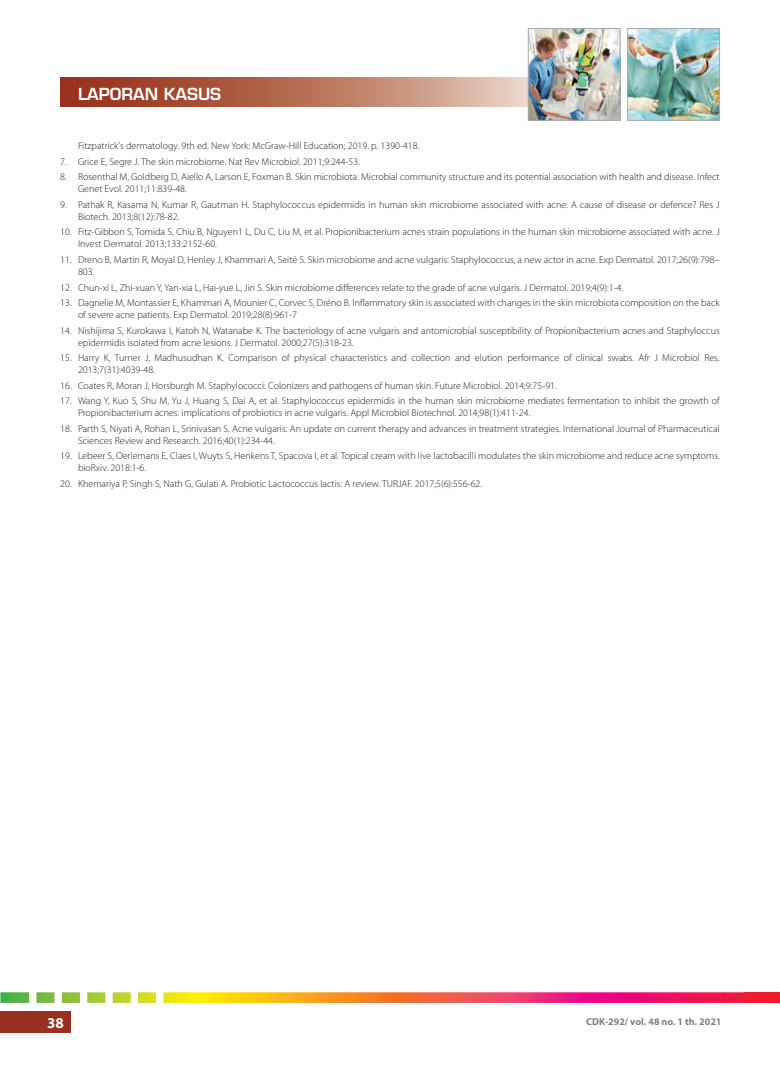
<style>
.page{position:relative;width:780px;height:1088px;background:#fff}
.page>*{position:absolute;margin:0;border:0;box-sizing:border-box;transform-origin:0 0}
.t1{font:600 16.25px "Eurostile LT Std";color:#fff}
.t2{font:700 15px "Myriad Pro";color:#fff}
.t3{font:300 10px/12px "Myriad Pro";color:#231f20}
.t4{font:700 10px "Myriad Pro";color:#808285}
</style>
<div class="page">
<svg style="left:60px;top:78px;width:468px;height:29px;background:#b8745d"></svg>
<img style="left:530px;top:30px;width:88px;height:88px">
<div style="left:528px;top:28px;width:92px;height:92px;border:1px solid #a8a9ad"></div>
<img style="left:629px;top:30px;width:88px;height:88px">
<div style="left:627px;top:28px;width:92px;height:92px;border:1px solid #a8a9ad"></div>
<div style="left:0;top:1012px;width:71px;height:21px;background:#98301f"></div>
<svg style="left:0;top:992px;width:780px;height:11px;background:#e57c4f"></svg>
<h1 class="t1" style="left:78px;top:84px;width:145px">LAPORAN KASUS</h1>
<p class="t3" style="left:78px;top:140px;width:343px">Fitzpatrick's dermatology. 9th ed. New York: McGraw-Hill Education; 2019. p. 1390-418.</p>
<p class="t3" style="left:60px;top:156px;width:301px">7. Grice E, Segre J. The skin microbiome. Nat Rev Microbiol. 2011;9:244-53.</p>
<p class="t3" style="left:78px;top:171px;width:643px;text-indent:-18px">8. Rosenthal M, Goldberg D, Aiello A, Larson E, Foxman B. Skin microbiota: Microbial community structure and its potential association with health and disease. Infect<br>Genet Evol. 2011;11:839-48.</p>
<p class="t3" style="left:78px;top:199px;width:643px;text-indent:-18px">9. Pathak R, Kasama N, Kumar R, Gautman H. Staphylococcus epidermidis in human skin microbiome associated with acne: A cause of disease or defence? Res J<br>Biotech. 2013;8(12):78-82.</p>
<p class="t3" style="left:78px;top:226px;width:643px;text-indent:-18px">10. Fitz-Gibbon S, Tomida S, Chiu B, Nguyen1 L, Du C, Liu M, et al. Propionibacterium acnes strain populations in the human skin microbiome associated with acne. J<br>Invest Dermatol. 2013;133:2152-60.</p>
<p class="t3" style="left:78px;top:254px;width:643px;text-indent:-18px">11. Dreno B, Martin R, Moyal D, Henley J, Khammari A, Seité S. Skin microbiome and acne vulgaris: Staphylococcus, a new actor in acne. Exp Dermatol. 2017;26(9):798–<br>803.</p>
<p class="t3" style="left:60px;top:281px;width:564px">12. Chun-xi L, Zhi-xuan Y, Yan-xia L, Hai-yue L, Jin S. Skin microbiome differences relate to the grade of acne vulgaris. J Dermatol. 2019;4(9):1-4.</p>
<p class="t3" style="left:78px;top:297px;width:643px;text-indent:-18px">13. Dagnelie M, Montassier E, Khammari A, Mounier C, Corvec S, Dréno B. Inflammatory skin is associated with changes in the skin microbiota composition on the back of severe acne patients. Exp Dermatol. 2019;28(8):961-7</p>
<p class="t3" style="left:78px;top:324px;width:643px;text-indent:-18px">14. Nishijima S, Kurokawa I, Katoh N, Watanabe K. The bacteriology of acne vulgaris and antomicrobial susceptibility of Propionibacterium acnes and Staphyloccus epidermidis isolated from acne lesions. J Dermatol. 2000;27(5):318-23.</p>
<p class="t3" style="left:78px;top:352px;width:643px;text-indent:-18px">15. Harry K, Turner J, Madhusudhan K. Comparison of physical characteristics and collection and elution performance of clinical swabs. Afr J Microbiol Res.<br>2013;7(31):4039-48.</p>
<p class="t3" style="left:60px;top:380px;width:498px">16. Coates R, Moran J, Horsburgh M. Staphylococci: Colonizers and pathogens of human skin. Future Microbiol. 2014;9:75-91.</p>
<p class="t3" style="left:78px;top:395px;width:643px;text-indent:-18px">17. Wang Y, Kuo S, Shu M, Yu J, Huang S, Dai A, et al. Staphylococcus epidermidis in the human skin microbiome mediates fermentation to inhibit the growth of<br>Propionibacterium acnes: implications of probiotics in acne vulgaris. Appl Microbiol Biotechnol. 2014;98(1):411-24.</p>
<p class="t3" style="left:78px;top:423px;width:643px;text-indent:-18px">18. Parth S, Niyati A, Rohan L, Srinivasan S. Acne vulgaris: An update on current therapy and advances in treatment strategies. International Journal of Pharmaceutical<br>Sciences Review and Research. 2016;40(1):234-44.</p>
<p class="t3" style="left:78px;top:450px;width:643px;text-indent:-18px">19. Lebeer S, Oerlemans E, Claes I, Wuyts S, Henkens T, Spacova I, et al. Topical cream with live lactobacilli modulates the skin microbiome and reduce acne symptoms. bioRxiv. 2018:1-6.</p>
<p class="t3" style="left:60px;top:478px;width:423px">20. Khemariya P, Singh S, Nath G, Gulati A. Probiotic Lactococcus lactis: A review. TURJAF. 2017;5(6):556-62.</p>
<h2 class="t2" style="left:47px;top:1013px;width:18px">38</h2>
<p class="t4" style="left:586px;top:1015px;width:137px">CDK-292/ vol. 48 no. 1 th. 2021</p>
</div>
